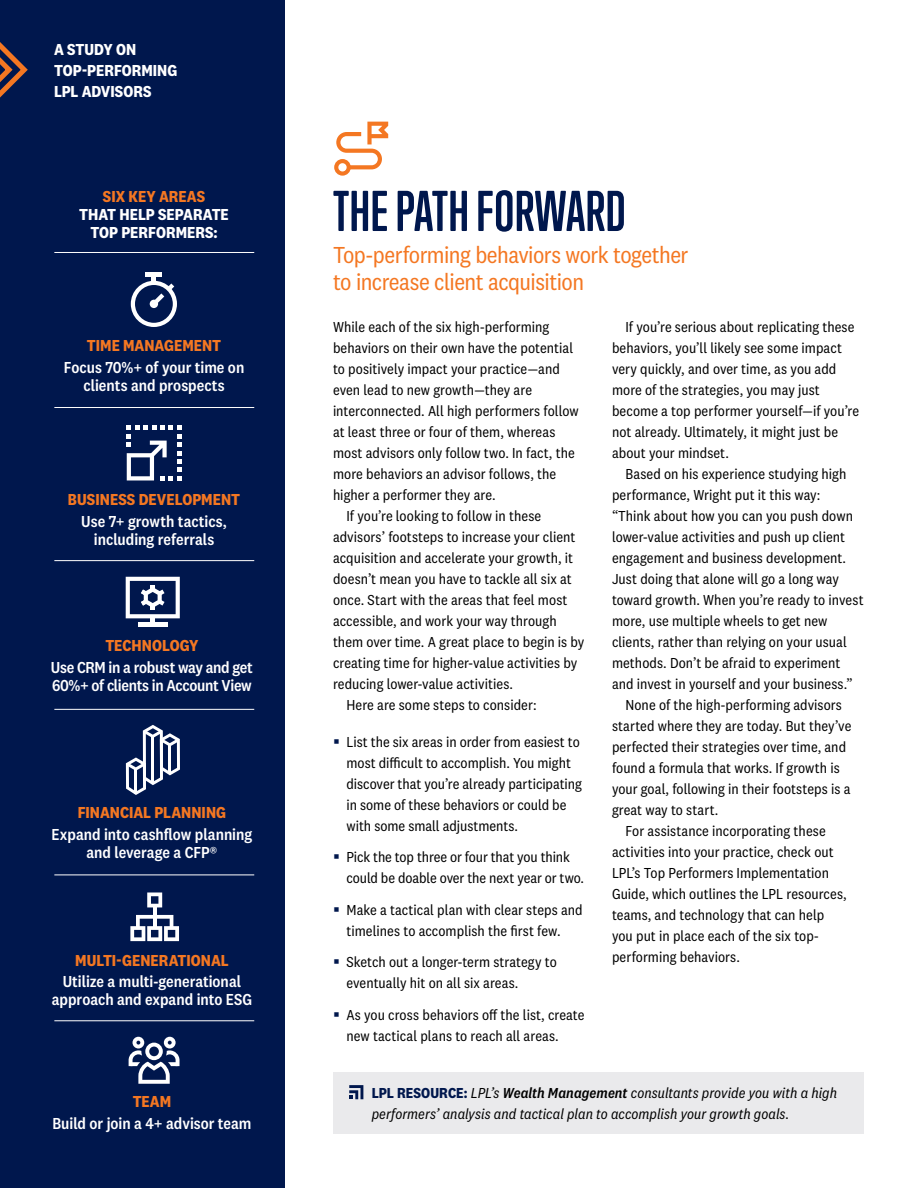
<style>
.page{position:relative;width:918px;height:1188px;background:#fff}
.page>*{position:absolute;margin:0;border:0;box-sizing:border-box;transform-origin:0 0}
.t1{font:700 52.5px "Trump Soft Pro";letter-spacing:.005em;color:#00174d}
.t2{font:24px/27px "National 2 Narrow";letter-spacing:-.02em;color:#f47722}
.t3{font:500 16.5px/18px "National 2 Narrow";color:#fff;text-align:center}
.t4{font:700 16.5px "National 2 Narrow";letter-spacing:.005em;color:#f47722}
.t5{font:700 16.5px/21px "National 2 Narrow";letter-spacing:.005em;color:#fff}
.t6{font:500 16.5px/18px "National 2 Narrow";letter-spacing:-.02em;color:#fff}
.t7{font:15px/21px "National 2 Narrow";letter-spacing:.005em;color:#000}
.t8{font:italic 15px/21px "National 2 Narrow";color:#000}
.s1{color:#00174d}
.s2{font-weight:700;font-style:normal;color:#00174d}
.s3{font-weight:500}
</style>
<div class="page">
<div style="left:0;top:0;width:284px;height:1188px;background:#00174d"></div>
<svg style="left:0;top:42px;width:28px;height:56px"></svg>
<div style="left:333px;top:1072px;width:531px;height:62px;background:#eaeaec"></div>
<svg style="left:349px;top:1085px;width:14px;height:14px"></svg>
<svg style="left:334px;top:122px;width:54px;height:54px"></svg>
<svg style="left:129px;top:1037px;width:51px;height:47px"></svg>
<hr style="left:153px;top:906px;width:4px;height:22px;background:#fff">
<svg style="left:147px;top:893px;width:15px;height:14px"></svg>
<svg style="left:130px;top:915px;width:49px;height:26px"></svg>
<svg style="left:126px;top:725px;width:54px;height:70px"></svg>
<hr style="left:134px;top:769px;width:3px;height:24px;background:#fff">
<hr style="left:138px;top:623px;width:29px;height:4px;background:#fff">
<svg style="left:126px;top:577px;width:54px;height:48px"></svg>
<svg style="left:127px;top:426px;width:54px;height:54px"></svg>
<div style="left:146px;top:272px;width:16px;height:5px;background:#fff"></div>
<svg style="left:131px;top:275px;width:46px;height:52px"></svg>
<hr style="left:54px;top:252px;width:200px;height:1px;background:#fff">
<hr style="left:54px;top:407px;width:200px;height:1px;background:#fff">
<hr style="left:54px;top:560px;width:200px;height:1px;background:#fff">
<hr style="left:54px;top:709px;width:200px;height:1px;background:#fff">
<hr style="left:54px;top:875px;width:200px;height:1px;background:#fff">
<hr style="left:54px;top:1020px;width:200px;height:1px;background:#fff">
<p class="t5" style="left:54px;top:38px;width:125px">A STUDY ON<br>TOP-PERFORMING<br>LPL ADVISORS</p>
<p class="t4" style="left:103px;top:186px;width:104px">SIX KEY AREAS</p>
<p class="t5" style="left:79px;top:205px;width:151px;line-height:18px;text-align:center">THAT HELP SEPARATE<br>TOP PERFORMERS:</p>
<p class="t4" style="left:87px;top:336px;width:136px">TIME MANAGEMENT</p>
<p class="t3" style="left:64px;top:358px;width:182px">Focus 70%+ of your time on clients and prospects</p>
<p class="t4" style="left:68px;top:490px;width:174px">BUSINESS DEVELOPMENT</p>
<p class="t3" style="left:81px;top:512px;width:147px">Use 7+ growth tactics, including referrals</p>
<p class="t4" style="left:105px;top:636px;width:95px">TECHNOLOGY</p>
<p class="t6" style="left:51px;top:658px;width:203px">Use CRM in a robust way and get<br>60%+ of clients in Account View</p>
<p class="t4" style="left:78px;top:803px;width:150px">FINANCIAL PLANNING</p>
<p class="t3" style="left:52px;top:825px;width:202px">Expand into cashflow planning and leverage a CFP®</p>
<p class="t4" style="left:75px;top:950px;width:155px">MULTI-GENERATIONAL</p>
<p class="t3" style="left:52px;top:973px;width:202px">Utilize a multi-generational approach and expand into ESG</p>
<p class="t4" style="left:133px;top:1092px;width:40px">TEAM</p>
<p class="t3" style="left:52px;top:1114px;width:201px">Build or join a 4+ advisor team</p>
<h1 class="t1" style="left:333px;top:179px;width:294px">THE PATH FORWARD</h1>
<h2 class="t2" style="left:333px;top:241px;width:357px">Top-performing behaviors work together to increase client acquisition</h2>
<p class="t7" style="left:333px;top:316px;width:218px">While each of the six high-performing</p>
<p class="t7" style="left:333px;top:337px;width:242px">behaviors on their own have the potential</p>
<p class="t7" style="left:333px;top:358px;width:228px">to positively impact your practice—and</p>
<p class="t7" style="left:333px;top:379px;width:201px">even lead to new growth—they are</p>
<p class="t7" style="left:333px;top:400px;width:247px">interconnected. All high performers follow</p>
<p class="t7" style="left:333px;top:421px;width:224px">at least three or four of them, whereas</p>
<p class="t7" style="left:333px;top:442px;width:243px">most advisors only follow two. In fact, the</p>
<p class="t7" style="left:333px;top:463px;width:225px">more behaviors an advisor follows, the</p>
<p class="t7" style="left:333px;top:484px;width:164px">higher a performer they are.</p>
<p class="t7" style="left:346px;top:505px;width:196px">If you’re looking to follow in these</p>
<p class="t7" style="left:333px;top:526px;width:244px">advisors’ footsteps to increase your client</p>
<p class="t7" style="left:333px;top:547px;width:242px">acquisition and accelerate your growth, it</p>
<p class="t7" style="left:333px;top:568px;width:240px">doesn’t mean you have to tackle all six at</p>
<p class="t7" style="left:333px;top:589px;width:236px">once. Start with the areas that feel most</p>
<p class="t7" style="left:333px;top:610px;width:225px">accessible, and work your way through</p>
<p class="t7" style="left:333px;top:631px;width:253px">them over time. A great place to begin is by</p>
<p class="t7" style="left:333px;top:652px;width:246px">creating time for higher-value activities by</p>
<p class="t7" style="left:333px;top:673px;width:182px">reducing lower-value activities.</p>
<p class="t7" style="left:346px;top:694px;width:192px">Here are some steps to consider:</p>
<p class="t7" style="left:346px;top:731px;width:237px;text-indent:-14px"><span class="s1">▪</span> List the six areas in order from easiest to most difficult to accomplish. You might discover that you’re already participating in some of these behaviors or could be with some small adjustments.</p>
<p class="t7" style="left:346px;top:847px;width:239px;text-indent:-14px"><span class="s1">▪</span> Pick the top three or four that you think could be doable over the next year or two.</p>
<p class="t7" style="left:333px;top:899px;width:251px;text-align:center"><span class="s1">▪</span> Make a tactical plan with clear steps and timelines to accomplish the first few.</p>
<p class="t7" style="left:346px;top:952px;width:212px;text-indent:-14px"><span class="s1">▪</span> Sketch out a longer-term strategy to eventually hit on all six areas.</p>
<p class="t7" style="left:346px;top:1004px;width:240px;text-indent:-14px"><span class="s1">▪</span> As you cross behaviors off the list, create new tactical plans to reach all areas.</p>
<p class="t7" style="left:612px;top:316px;width:249px;text-indent:14px">If you’re serious about replicating these behaviors, you’ll likely see some impact very quickly, and over time, as you add more of the strategies, you may just become a top performer yourself—if you’re not already. Ultimately, it might just be about your mindset.</p>
<p class="t7" style="left:626px;top:463px;width:222px">Based on his experience studying high</p>
<p class="t7" style="left:612px;top:484px;width:210px">performance, Wright put it this way:</p>
<p class="t7" style="left:612px;top:505px;width:242px">“Think about how you can you push down</p>
<p class="t7" style="left:612px;top:526px;width:235px">lower-value activities and push up client</p>
<p class="t7" style="left:612px;top:547px;width:236px">engagement and business development.</p>
<p class="t7" style="left:612px;top:568px;width:228px">Just doing that alone will go a long way</p>
<p class="t7" style="left:612px;top:589px;width:253px">toward growth. When you’re ready to invest</p>
<p class="t7" style="left:612px;top:610px;width:217px">more, use multiple wheels to get new</p>
<p class="t7" style="left:612px;top:631px;width:236px">clients, rather than relying on your usual</p>
<p class="t7" style="left:612px;top:652px;width:230px">methods. Don’t be afraid to experiment</p>
<p class="t7" style="left:612px;top:673px;width:242px">and invest in yourself and your business.”</p>
<p class="t7" style="left:626px;top:694px;width:218px">None of the high-performing advisors</p>
<p class="t7" style="left:612px;top:715px;width:241px">started where they are today. But they’ve</p>
<p class="t7" style="left:612px;top:736px;width:236px">perfected their strategies over time, and</p>
<p class="t7" style="left:612px;top:757px;width:229px">found a formula that works. If growth is</p>
<p class="t7" style="left:612px;top:778px;width:240px">your goal, following in their footsteps is a</p>
<p class="t7" style="left:612px;top:799px;width:108px">great way to start.</p>
<p class="t7" style="left:626px;top:820px;width:202px">For assistance incorporating these</p>
<p class="t7" style="left:612px;top:841px;width:223px">activities into your practice, check out</p>
<p class="t7" style="left:612px;top:862px;width:219px">LPL’s Top Performers Implementation</p>
<p class="t7" style="left:612px;top:883px;width:236px">Guide, which outlines the LPL resources,</p>
<p class="t7" style="left:612px;top:904px;width:214px">teams, and technology that can help</p>
<p class="t7" style="left:612px;top:925px;width:208px">you put in place each of the six top-</p>
<p class="t7" style="left:612px;top:946px;width:129px">performing behaviors.</p>
<p class="t8" style="left:372px;top:1082px;width:467px"><span class="s2">LPL RESOURCE:</span> LPL’s <span class="s3">Wealth Management</span> consultants provide you with a high performers’ analysis and tactical plan to accomplish your growth goals.</p>
</div>
